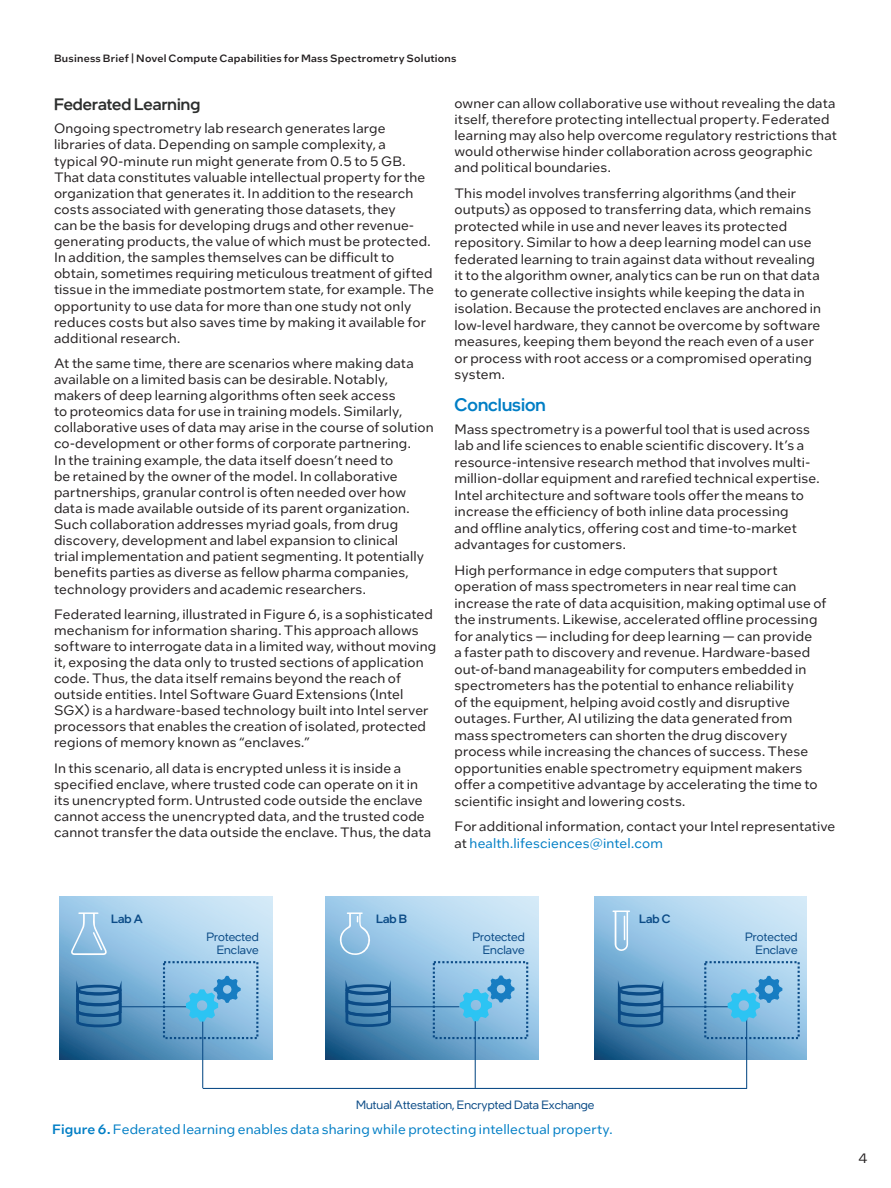
<style>
.page{position:relative;width:891px;height:1188px;background:#fff}
.page>*{position:absolute;margin:0;border:0;box-sizing:border-box;transform-origin:0 0}
.t1{font:500 18px "Intel One Display";letter-spacing:.005em;color:#007ec5}
.t2{font:500 16.5px "Intel One Display";letter-spacing:.005em;color:#2d2f2e}
.t3{font:13.5px/16px "Intel One Text";letter-spacing:.01em;color:#231f20}
.t4{font:13.5px "Intel One Text";letter-spacing:.015em;color:#007ec5}
.t5{font:12px/13.5px "Intel One Display";letter-spacing:.005em;color:#0b4b86;text-align:right}
.t6{font:500 12px "Intel One Display";letter-spacing:.005em;color:#0b4b86}
.t7{font:500 10.5px "Intel One Text";letter-spacing:.02em;color:#231f20}
.s1{color:#007ec5}
.s2{font-weight:500}
</style>
<div class="page">
<img style="left:59px;top:897px;width:213px;height:162px">
<img style="left:326px;top:897px;width:213px;height:162px">
<img style="left:594px;top:897px;width:213px;height:162px">
<hr style="left:120px;top:1006px;width:70px;height:1px;background:#0b4b86">
<div style="left:163px;top:961px;width:95px;height:78px;border:2px dashed #0b4b86"></div>
<hr style="left:390px;top:1006px;width:69px;height:1px;background:#0b4b86">
<div style="left:433px;top:961px;width:95px;height:78px;border:2px dashed #0b4b86"></div>
<hr style="left:661px;top:1006px;width:70px;height:1px;background:#0b4b86">
<div style="left:704px;top:961px;width:96px;height:78px;border:2px dashed #0b4b86"></div>
<hr style="left:203px;top:1088px;width:544px;height:1px;background:#0b4b86">
<hr style="left:202px;top:1018px;width:1px;height:70px;background:#0b4b86">
<hr style="left:475px;top:1018px;width:1px;height:70px;background:#0b4b86">
<hr style="left:746px;top:1018px;width:1px;height:70px;background:#0b4b86">
<svg style="left:728px;top:976px;width:54px;height:46px;background:#68b9e3"></svg>
<svg style="left:612px;top:911px;width:53px;height:118px;background:#6fa4cb"></svg>
<svg style="left:460px;top:975px;width:55px;height:46px;background:#69b9e3"></svg>
<svg style="left:335px;top:912px;width:57px;height:116px;background:#6da2ca"></svg>
<svg style="left:186px;top:976px;width:55px;height:46px;background:#67b8e2"></svg>
<svg style="left:70px;top:912px;width:53px;height:117px;background:#6da2c9"></svg>
<p class="t7" style="left:54px;top:51px;width:404px">Business Brief | Novel Compute Capabilities for Mass Spectrometry Solutions</p>
<p class="t2" style="left:54px;top:94px;width:148px">Federated Learning</p>
<p class="t3" style="left:54px;top:120px;width:381px">Ongoing spectrometry lab research generates large libraries of data. Depending on sample complexity, a<br>typical 90-minute run might generate from 0.5 to 5 GB.<br>That data constitutes valuable intellectual property for the organization that generates it. In addition to the research costs associated with generating those datasets, they<br>can be the basis for developing drugs and other revenue&shy;generating products, the value of which must be protected.<br>In addition, the samples themselves can be difficult to obtain, sometimes requiring meticulous treatment of gifted tissue in the immediate postmortem state, for example. The opportunity to use data for more than one study not only reduces costs but also saves time by making it available for additional research.</p>
<p class="t3" style="left:54px;top:355px;width:381px">At the same time, there are scenarios where making data available on a limited basis can be desirable. Notably, makers of deep learning algorithms often seek access<br>to proteomics data for use in training models. Similarly, collaborative uses of data may arise in the course of solution co-development or other forms of corporate partnering.<br>In the training example, the data itself doesn’t need to<br>be retained by the owner of the model. In collaborative partnerships, granular control is often needed over how data is made available outside of its parent organization.<br>Such collaboration addresses myriad goals, from drug discovery, development and label expansion to clinical<br>trial implementation and patient segmenting. It potentially benefits parties as diverse as fellow pharma companies, technology providers and academic researchers.</p>
<p class="t3" style="left:54px;top:605px;width:384px">Federated learning, illustrated in Figure 6, is a sophisticated mechanism for information sharing. This approach allows software to interrogate data in a limited way, without moving it, exposing the data only to trusted sections of application code. Thus, the data itself remains beyond the reach of outside entities. Intel Software Guard Extensions (Intel SGX) is a hardware-based technology built into Intel server processors that enables the creation of isolated, protected regions of memory known as “enclaves.”</p>
<p class="t3" style="left:54px;top:759px;width:379px">In this scenario, all data is encrypted unless it is inside a specified enclave, where trusted code can operate on it in its unencrypted form. Untrusted code outside the enclave cannot access the unencrypted data, and the trusted code cannot transfer the data outside the enclave. Thus, the data</p>
<p class="t3" style="left:454px;top:94px;width:384px">owner can allow collaborative use without revealing the data itself, therefore protecting intellectual property. Federated learning may also help overcome regulatory restrictions that would otherwise hinder collaboration across geographic and political boundaries.</p>
<p class="t3" style="left:454px;top:184px;width:368px;line-height:16.5px">This model involves transferring algorithms (and their outputs) as opposed to transferring data, which remains protected while in use and never leaves its protected repository. Similar to how a deep learning model can use federated learning to train against data without revealing it to the algorithm owner, analytics can be run on that data to generate collective insights while keeping the data in isolation. Because the protected enclaves are anchored in low-level hardware, they cannot be overcome by software measures, keeping them beyond the reach even of a user or process with root access or a compromised operating system.</p>
<h1 class="t1" style="left:454px;top:393px;width:93px">Conclusion</h1>
<p class="t3" style="left:454px;top:421px;width:367px;line-height:16.5px">Mass spectrometry is a powerful tool that is used across lab and life sciences to enable scientific discovery. It’s a resource-intensive research method that involves multi&shy;million-dollar equipment and rarefied technical expertise.<br>Intel architecture and software tools offer the means to increase the efficiency of both inline data processing<br>and offline analytics, offering cost and time-to-market advantages for customers.</p>
<p class="t3" style="left:454px;top:561px;width:373px;line-height:16.5px">High performance in edge computers that support operation of mass spectrometers in near real time can increase the rate of data acquisition, making optimal use of the instruments. Likewise, accelerated offline processing for analytics — including for deep learning — can provide<br>a faster path to discovery and revenue. Hardware-based out-of-band manageability for computers embedded in spectrometers has the potential to enhance reliability<br>of the equipment, helping avoid costly and disruptive outages. Further, AI utilizing the data generated from mass spectrometers can shorten the drug discovery process while increasing the chances of success. These opportunities enable spectrometry equipment makers offer a competitive advantage by accelerating the time to scientific insight and lowering costs.</p>
<p class="t3" style="left:454px;top:818px;width:382px;line-height:16.5px">For additional information, contact your Intel representative at <span class="s1">health.lifesciences@intel.com</span></p>
<p class="t6" style="left:111px;top:911px;width:33px">Lab A</p>
<p class="t6" style="left:376px;top:911px;width:32px">Lab B</p>
<p class="t6" style="left:639px;top:911px;width:33px">Lab C</p>
<p class="t5" style="left:207px;top:930px;width:54px">Protected<br>Enclave</p>
<p class="t5" style="left:473px;top:930px;width:54px">Protected<br>Enclave</p>
<p class="t5" style="left:745px;top:930px;width:54px">Protected<br>Enclave</p>
<p class="t5" style="left:356px;top:1098px;width:240px">Mutual Attestation, Encrypted Data Exchange</p>
<p class="t4" style="left:52px;top:1120px;width:562px"><span class="s2">Figure 6.</span> Federated learning enables data sharing while protecting intellectual property.</p>
<p class="t3" style="left:858px;top:1150px;width:11px">4</p>
</div>
